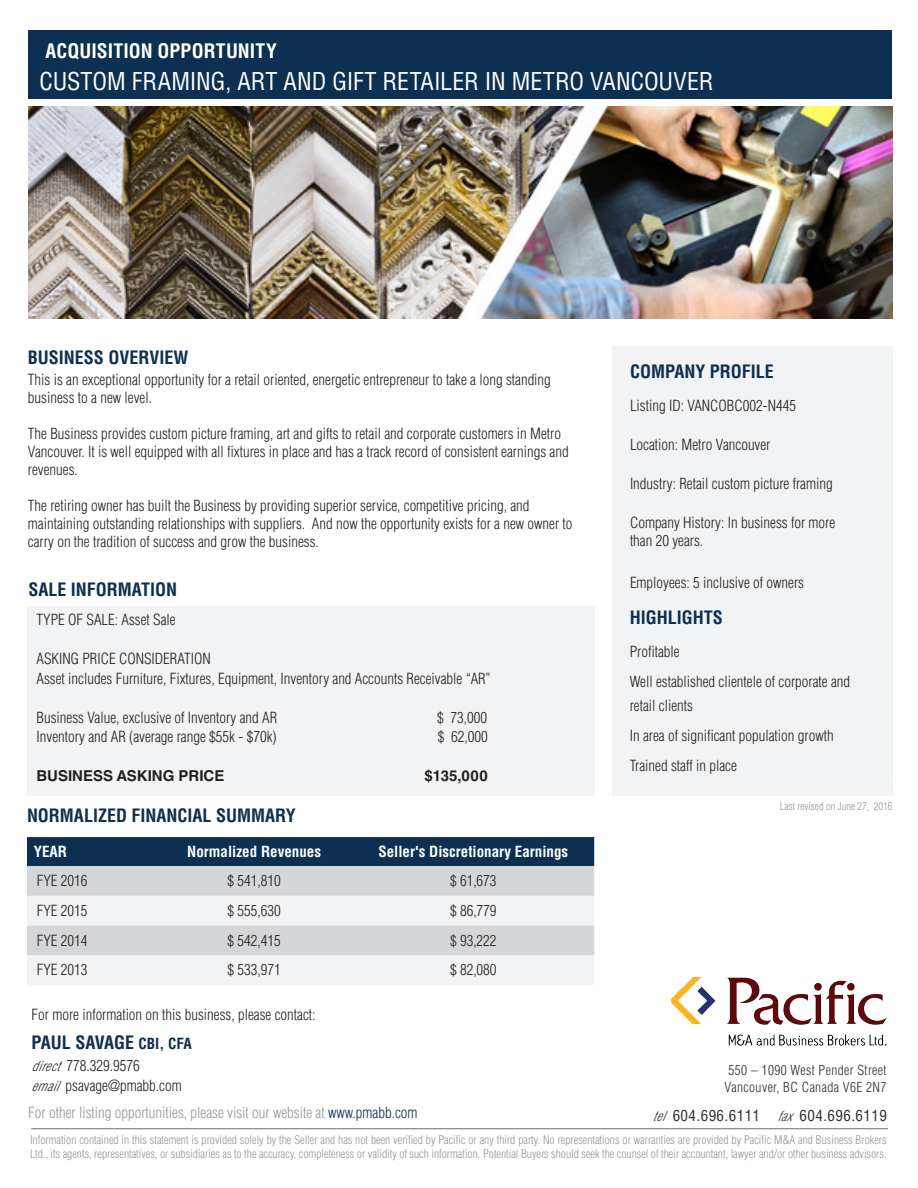
<style>
.page{position:relative;width:918px;height:1188px;background:#fff}
.page>*{position:absolute;margin:0;border:0;box-sizing:border-box;transform-origin:0 0}
.t1{font:condensed 24px "Helvetica LT Std";color:#fff}
.t2{font:700 condensed 19.5px "Helvetica LT Std";letter-spacing:.005em;color:#fff}
.Headings{font:700 condensed 18px "Helvetica LT Std";color:#0d2f51}
.bodycopy{font:300 condensed 15px/18px "Helvetica LT Std";color:#231f20}
.Paragraph_Style_1{font:300 condensed 15px "Helvetica LT Std";color:#231f20}
.t3{font:300 condensed 15px "Helvetica LT Std";color:#939598}
.Table_Headings{font:700 condensed 15px "Helvetica LT Std";color:#fff}
.t4{font:condensed 15px "Helvetica LT Std";letter-spacing:.03em;color:#312f30}
.t5{font:700 15px "Helvetica LT Std";color:#231f20}
.t6{font:300 condensed 13.5px "Helvetica LT Std";letter-spacing:.03em;color:#312f30}
.fine_print{font:300 condensed 11.7px/13.5px "Helvetica LT Std";color:#939598}
.fine_print-2{font:300 condensed 10.5px "Helvetica LT Std";color:#939598}
.s1{font-size:15px}
.s2{font-style:italic;font-size:13.5px}
.s3{color:#0d2f51}
.s4{font-weight:300;font-style:italic;font-size:13.5px}
</style>
<div class="page">
<div style="left:27px;top:606px;width:567px;height:190px;background:#f2f3f4"></div>
<div style="left:612px;top:346px;width:280px;height:450px;background:#f2f3f4"></div>
<svg style="left:27px;top:837px;width:567px;height:59px;background:#738496"></svg>
<div style="left:27px;top:896px;width:567px;height:89px;background:#f2f3f4"></div>
<div style="left:27px;top:926px;width:567px;height:29px;background:#d5d6d8"></div>
<div style="left:28px;top:30px;width:864px;height:68px;background:#0d2f51"></div>
<img style="left:671px;top:978px;width:215px;height:68px">
<img style="left:29px;top:106px;width:863px;height:213px">
<hr style="left:31px;top:1128px;width:857px;height:1px;background:#6c6d70">
<p class="t2" style="left:46px;top:39px;width:233px">ACQUISITION OPPORTUNITY</p>
<p class="t1" style="left:40px;top:66px;width:675px">CUSTOM FRAMING, ART AND GIFT RETAILER IN METRO VANCOUVER</p>
<p class="Headings" style="left:28px;top:346px;width:162px">BUSINESS OVERVIEW</p>
<p class="bodycopy" style="left:28px;top:370px;width:525px">This is an exceptional opportunity for a retail oriented, energetic entrepreneur to take a long standing business to a new level.</p>
<p class="bodycopy" style="left:28px;top:424px;width:542px">The Business provides custom picture framing, art and gifts to retail and corporate customers in Metro<br>Vancouver. It is well equipped with all fixtures in place and has a track record of consistent earnings and revenues.</p>
<p class="bodycopy" style="left:28px;top:496px;width:546px">The retiring owner has built the Business by providing superior service, competitive pricing, and maintaining outstanding relationships with suppliers. And now the opportunity exists for a new owner to carry on the tradition of success and grow the business.</p>
<p class="Headings" style="left:28px;top:578px;width:150px">SALE INFORMATION</p>
<p class="bodycopy" style="left:37px;top:611px;width:141px">TYPE OF SALE: Asset Sale</p>
<p class="bodycopy" style="left:37px;top:650px;width:176px">ASKING PRICE CONSIDERATION</p>
<p class="bodycopy" style="left:37px;top:669px;width:456px">Asset includes Furniture, Fixtures, Equipment, Inventory and Accounts Receivable “AR”</p>
<p class="bodycopy" style="left:37px;top:708px;width:242px">Business Value, exclusive of Inventory and AR</p>
<p class="bodycopy" style="left:437px;top:708px;width:51px">$ 73,000</p>
<p class="bodycopy" style="left:37px;top:728px;width:242px">Inventory and AR (average range $55k - $70k)</p>
<p class="bodycopy" style="left:438px;top:728px;width:51px">$ 62,000</p>
<p class="t5" style="left:37px;top:767px;width:189px">BUSINESS ASKING PRICE</p>
<p class="t5" style="left:425px;top:767px;width:65px">$135,000</p>
<p class="Headings" style="left:27px;top:804px;width:270px">NORMALIZED FINANCIAL SUMMARY</p>
<p class="Table_Headings" style="left:34px;top:842px;width:35px">YEAR</p>
<p class="Table_Headings" style="left:187px;top:842px;width:135px">Normalized Revenues</p>
<p class="Table_Headings" style="left:378px;top:842px;width:191px">Seller's Discretionary Earnings</p>
<p class="bodycopy" style="left:37px;top:872px;width:52px">FYE 2016</p>
<p class="bodycopy" style="left:228px;top:872px;width:55px">$ 541,810</p>
<p class="bodycopy" style="left:450px;top:872px;width:48px">$ 61,673</p>
<p class="bodycopy" style="left:37px;top:902px;width:52px">FYE 2015</p>
<p class="bodycopy" style="left:228px;top:902px;width:55px">$ 555,630</p>
<p class="bodycopy" style="left:450px;top:902px;width:48px">$ 86,779</p>
<p class="bodycopy" style="left:37px;top:931px;width:52px">FYE 2014</p>
<p class="bodycopy" style="left:228px;top:931px;width:55px">$ 542,415</p>
<p class="bodycopy" style="left:450px;top:931px;width:48px">$ 93,222</p>
<p class="bodycopy" style="left:37px;top:961px;width:52px">FYE 2013</p>
<p class="bodycopy" style="left:228px;top:961px;width:55px">$ 533,971</p>
<p class="bodycopy" style="left:450px;top:961px;width:48px">$ 82,080</p>
<p class="Paragraph_Style_1" style="left:32px;top:1006px;width:286px">For more information on this business, please contact:</p>
<p class="Headings" style="left:32px;top:1031px;width:162px">PAUL SAVAGE <span class="s1">CBI, CFA</span></p>
<p class="Paragraph_Style_1" style="left:32px;top:1057px;width:110px"><span class="s2">direct</span> 778.329.9576</p>
<p class="Paragraph_Style_1" style="left:32px;top:1076px;width:152px"><span class="s2">email</span> psavage@pmabb.com</p>
<p class="t3" style="left:28px;top:1103px;width:391px">For other listing opportunities, please visit our website at <span class="s3">www.pmabb.com</span></p>
<p class="Headings" style="left:630px;top:360px;width:145px">COMPANY PROFILE</p>
<p class="bodycopy" style="left:630px;top:397px;width:168px">Listing ID: VANCOBC002-N445</p>
<p class="bodycopy" style="left:630px;top:436px;width:142px">Location: Metro Vancouver</p>
<p class="bodycopy" style="left:630px;top:475px;width:204px">Industry: Retail custom picture framing</p>
<p class="bodycopy" style="left:630px;top:514px;width:207px">Company History: In business for more than 20 years.</p>
<p class="bodycopy" style="left:630px;top:574px;width:176px">Employees: 5 inclusive of owners</p>
<p class="Headings" style="left:630px;top:606px;width:95px">HIGHLIGHTS</p>
<p class="bodycopy" style="left:630px;top:643px;width:51px">Profitable</p>
<p class="bodycopy" style="left:630px;top:670px;width:222px;line-height:24px">Well established clientele of corporate and retail clients</p>
<p class="bodycopy" style="left:630px;top:727px;width:206px">In area of significant population growth</p>
<p class="bodycopy" style="left:630px;top:757px;width:109px">Trained staff in place</p>
<p class="fine_print-2" style="left:780px;top:800px;width:114px">Last revised on June 27, 2016</p>
<p class="t6" style="left:728px;top:1062px;width:160px">550 – 1090 West Pender Street</p>
<p class="t6" style="left:725px;top:1079px;width:163px">Vancouver, BC Canada V6E 2N7</p>
<p class="t4" style="left:653px;top:1106px;width:236px"><span class="s4">tel</span> 604.696.6111 <span class="s4">fax</span> 604.696.6119</p>
<p class="fine_print" style="left:30px;top:1133px;width:858px">Information contained in this statement is provided solely by the Seller and has not been verified by Pacific or any third party. No representations or warranties are provided by Pacific M&amp;A and Business Brokers<br>Ltd., its agents, representatives, or subsidiaries as to the accuracy, completeness or validity of such information. Potential Buyers should seek the counsel of their accountant, lawyer and/or other business advisors.</p>
</div>
